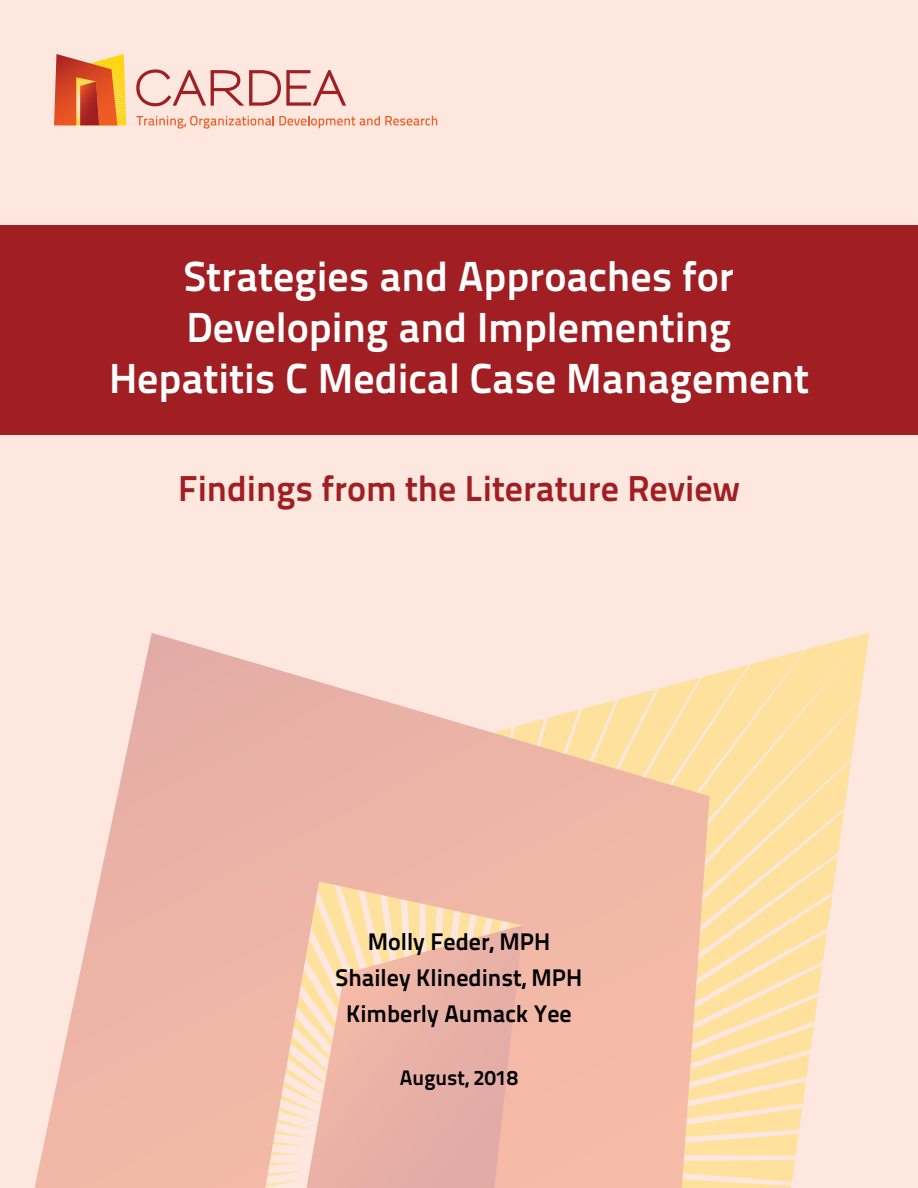
<style>
.page{position:relative;width:918px;height:1188px;background:#fde7de}
.page>*{position:absolute;margin:0;border:0;box-sizing:border-box;transform-origin:0 0}
.t1{font:700 42px/51px "Titillium Text 22 L";color:#fff;text-align:center}
.t2{font:700 36px "Titillium Text 22 L";color:#a11e22}
.t3{font:700 24px/36px "Titillium Text 22 L";color:#000;text-align:center}
.t4{font:700 21px "Titillium Text 22 L";color:#000}
</style>
<div class="page">
<div style="left:0;top:226px;width:918px;height:209px;background:#a11e22"></div>
<svg style="left:54px;top:54px;width:72px;height:71px;background:#df7339"></svg>
<svg style="left:136px;top:69px;width:210px;height:37px"></svg>
<svg style="left:136px;top:116px;width:301px;height:13px"></svg>
<svg style="left:710px;top:633px;width:160px;height:298px;fill:#fde19c"></svg>
<svg style="left:710px;top:710px;width:113px;height:478px"></svg>
<svg style="left:34px;top:633px;width:676px;height:555px"></svg>
<svg style="left:270px;top:925px;width:253px;height:263px;background:#eebdac"></svg>
<p class="t1" style="left:109px;top:248px;width:701px">Strategies and Approaches for<br>Developing and Implementing<br>Hepatitis C Medical Case Management</p>
<p class="t2" style="left:178px;top:461px;width:563px">Findings from the Literature Review</p>
<p class="t3" style="left:336px;top:922px;width:248px">Molly Feder, MPH<br>Shailey Klinedinst, MPH<br>Kimberly Aumack Yee</p>
<p class="t4" style="left:400px;top:1062px;width:120px">August, 2018</p>
</div>
